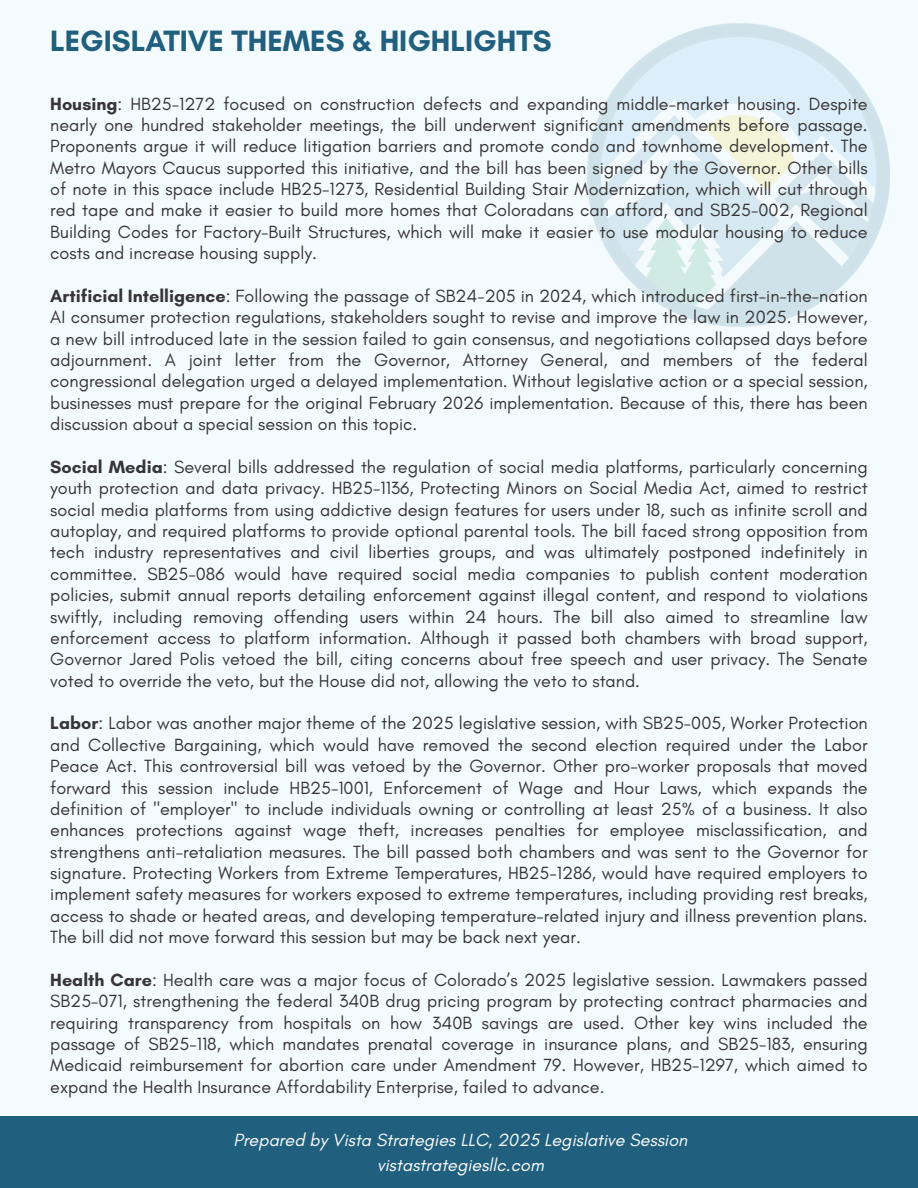
<style>
.page{position:relative;width:918px;height:1188px;background:#f3fbff}
.page>*{position:absolute;margin:0;border:0;box-sizing:border-box;transform-origin:0 0}
.t1{font:700 30px "Glacial Indifference";color:#205f7e}
.t2{font:18px/21.3px "Glacial Indifference";color:#373536;text-align:justify}
.t3{font:italic 18px/24.8px "Glacial Indifference";color:#fff;text-align:center}
.s1{font-weight:700}
</style>
<div class="page">
<img style="left:588px;top:24px;width:302px;height:302px">
<div style="left:0;top:1117px;width:918px;height:71px;background:#205f7e"></div>
<h1 class="t1" style="left:50px;top:22px;width:503px">LEGISLATIVE THEMES &amp; HIGHLIGHTS</h1>
<p class="t2" style="left:50px;top:93px;width:819px"><span class="s1">Housing</span>: HB25-1272 focused on construction defects and expanding middle-market housing. Despite nearly one hundred stakeholder meetings, the bill underwent significant amendments before passage.<br>Proponents argue it will reduce litigation barriers and promote condo and townhome development. The Metro Mayors Caucus supported this initiative, and the bill has been signed by the Governor. Other bills of note in this space include HB25-1273, Residential Building Stair Modernization, which will cut through red tape and make it easier to build more homes that Coloradans can afford, and SB25-002, Regional Building Codes for Factory-Built Structures, which will make it easier to use modular housing to reduce costs and increase housing supply.</p>
<p class="t2" style="left:50px;top:285px;width:819px"><span class="s1">Artificial Intelligence</span>: Following the passage of SB24-205 in 2024, which introduced first-in-the-nation AI consumer protection regulations, stakeholders sought to revise and improve the law in 2025. However, a new bill introduced late in the session failed to gain consensus, and negotiations collapsed days before adjournment. A joint letter from the Governor, Attorney General, and members of the federal congressional delegation urged a delayed implementation. Without legislative action or a special session, businesses must prepare for the original February 2026 implementation. Because of this, there has been discussion about a special session on this topic.</p>
<p class="t2" style="left:50px;top:456px;width:819px"><span class="s1">Social Media</span>: Several bills addressed the regulation of social media platforms, particularly concerning youth protection and data privacy. HB25-1136, Protecting Minors on Social Media Act, aimed to restrict social media platforms from using addictive design features for users under 18, such as infinite scroll and autoplay, and required platforms to provide optional parental tools. The bill faced strong opposition from tech industry representatives and civil liberties groups, and was ultimately postponed indefinitely in committee. SB25-086 would have required social media companies to publish content moderation policies, submit annual reports detailing enforcement against illegal content, and respond to violations swiftly, including removing offending users within 24 hours. The bill also aimed to streamline law enforcement access to platform information. Although it passed both chambers with broad support, Governor Jared Polis vetoed the bill, citing concerns about free speech and user privacy. The Senate voted to override the veto, but the House did not, allowing the veto to stand.</p>
<p class="t2" style="left:50px;top:713px;width:819px"><span class="s1">Labor</span>: Labor was another major theme of the 2025 legislative session, with SB25-005, Worker Protection and Collective Bargaining, which would have removed the second election required under the Labor Peace Act. This controversial bill was vetoed by the Governor. Other pro-worker proposals that moved forward this session include HB25-1001, Enforcement of Wage and Hour Laws, which expands the definition of "employer" to include individuals owning or controlling at least 25% of a business. It also enhances protections against wage theft, increases penalties for employee misclassification, and strengthens anti-retaliation measures. The bill passed both chambers and was sent to the Governor for signature. Protecting Workers from Extreme Temperatures, HB25-1286, would have required employers to implement safety measures for workers exposed to extreme temperatures, including providing rest breaks, access to shade or heated areas, and developing temperature-related injury and illness prevention plans.<br>The bill did not move forward this session but may be back next year.</p>
<p class="t2" style="left:50px;top:969px;width:819px"><span class="s1">Health Care</span>: Health care was a major focus of Colorado’s 2025 legislative session. Lawmakers passed SB25-071, strengthening the federal 340B drug pricing program by protecting contract pharmacies and requiring transparency from hospitals on how 340B savings are used. Other key wins included the passage of SB25-118, which mandates prenatal coverage in insurance plans, and SB25-183, ensuring Medicaid reimbursement for abortion care under Amendment 79. However, HB25-1297, which aimed to expand the Health Insurance Affordability Enterprise, failed to advance.</p>
<p class="t3" style="left:233px;top:1127px;width:455px">Prepared by Vista Strategies LLC, 2025 Legislative Session vistastrategiesllc.com</p>
</div>
